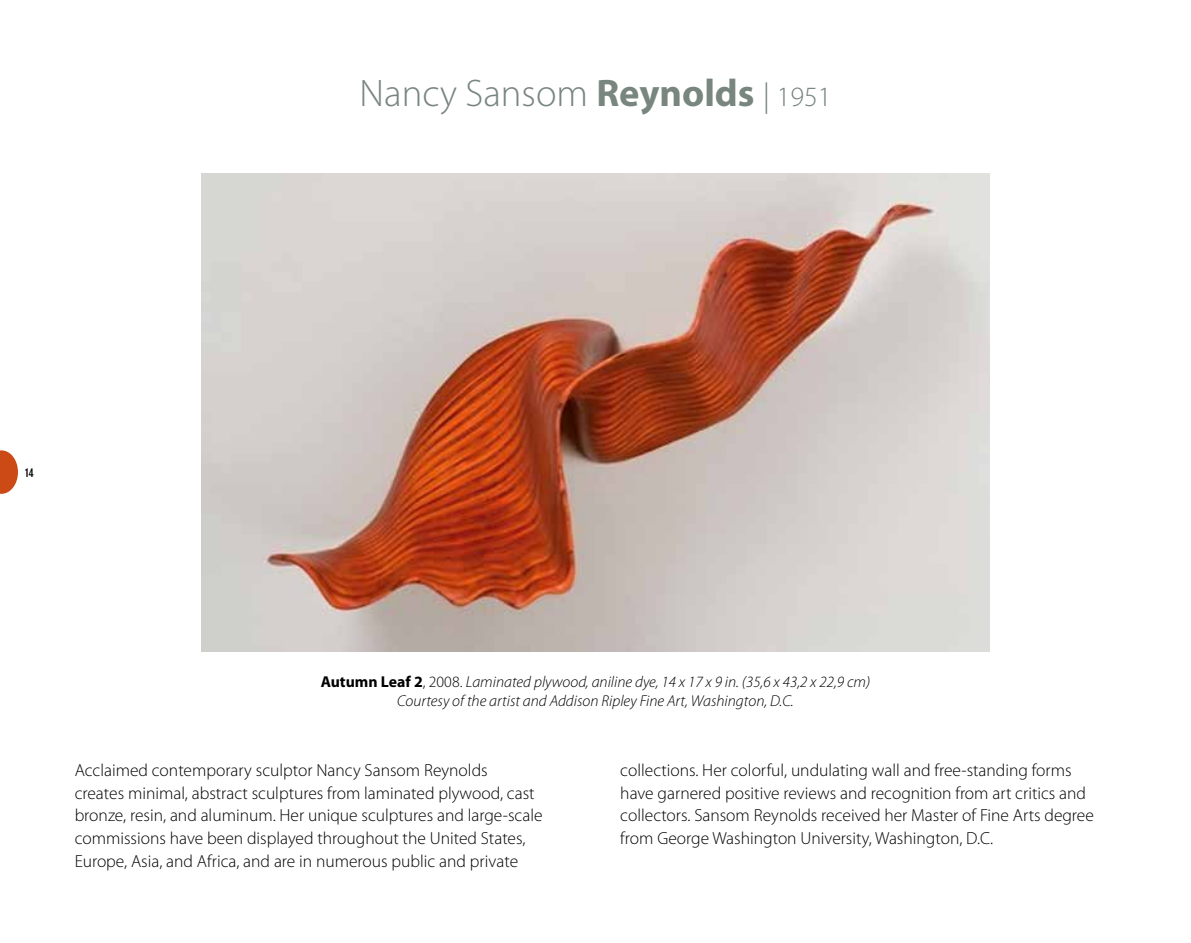
<style>
.page{position:relative;width:1191px;height:943px;background:#fff}
.page>*{position:absolute;margin:0;border:0;box-sizing:border-box;transform-origin:0 0}
.t1{font:300 38.5px "Myriad Pro";color:#78867f}
.t2{font:300 17.5px/22.8px "Myriad Pro";color:#000}
.t3{font:italic 300 15.75px/19.2px "Myriad Pro";color:#000;text-align:center}
.t4{font:700 condensed 12.25px "DIN Neuzeit Grotesk";color:#000}
.s1{font-weight:700}
.s2{font-size:31.5px}
.s3{font-size:28px}
.s4{font-weight:700;font-style:normal}
.s5{font-style:normal}
</style>
<div class="page">
<svg style="left:0;top:450px;width:18px;height:44px"></svg>
<img style="left:202px;top:174px;width:787px;height:477px">
<h1 class="t1" style="left:360px;top:70px;width:473px">Nancy Sansom <span class="s1">Reynolds</span> <span class="s2">|</span> <span class="s3">1951</span></h1>
<p class="t4" style="left:25px;top:465px;width:10px">14</p>
<p class="t3" style="left:321px;top:671px;width:551px"><span class="s4">Autumn Leaf 2</span><span class="s5">, 2008.</span> Laminated plywood, aniline dye, 14 x 17 x 9 in. (35,6 x 43,2 x 22,9 cm)<br>Courtesy of the artist and Addison Ripley Fine Art, Washington, D.C.</p>
<p class="t2" style="left:75px;top:758px;width:469px">Acclaimed contemporary sculptor Nancy Sansom Reynolds<br>creates minimal, abstract sculptures from laminated plywood, cast bronze, resin, and aluminum. Her unique sculptures and large-scale commissions have been displayed throughout the United States, Europe, Asia, and Africa, and are in numerous public and private</p>
<p class="t2" style="left:620px;top:758px;width:475px">collections. Her colorful, undulating wall and free-standing forms have garnered positive reviews and recognition from art critics and collectors. Sansom Reynolds received her Master of Fine Arts degree from George Washington University, Washington, D.C.</p>
</div>
